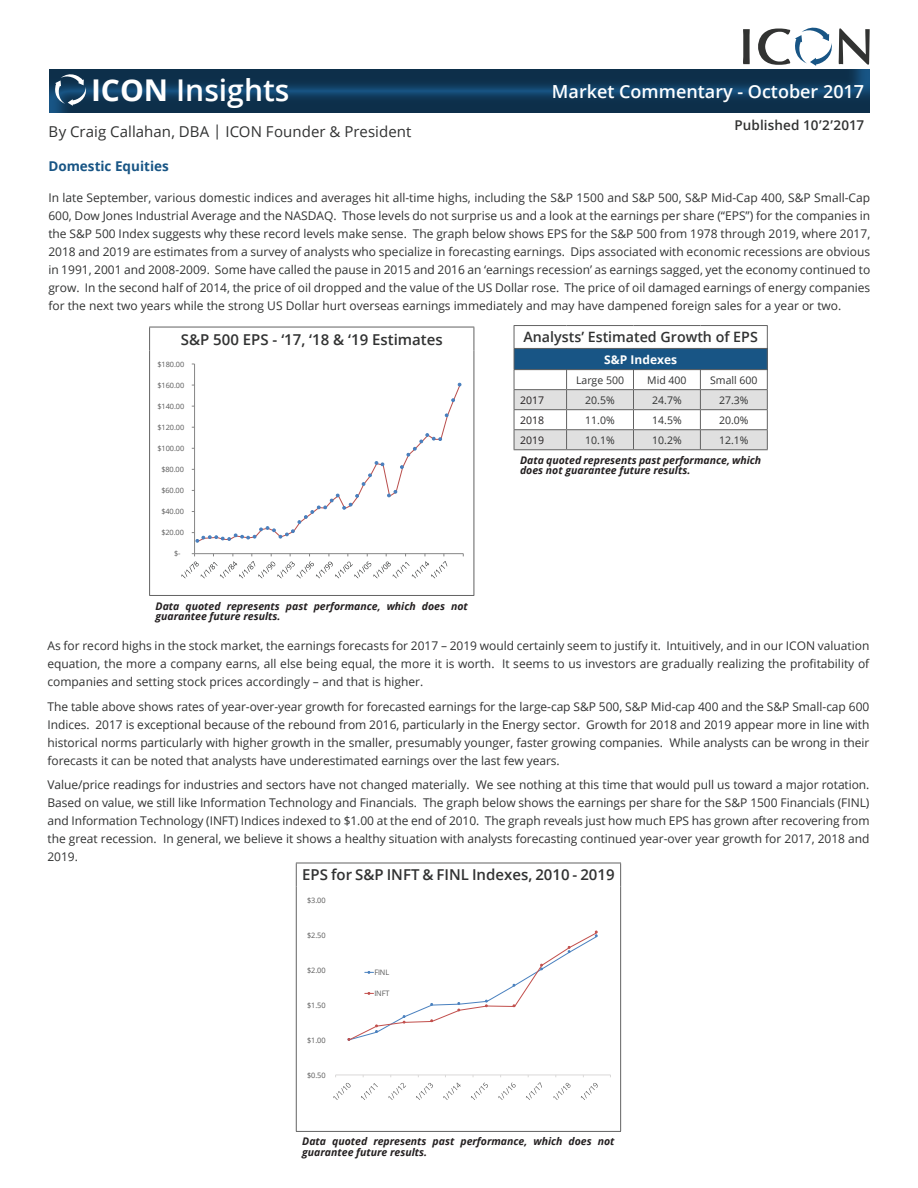
<style>
.page{position:relative;width:918px;height:1188px;background:#fff}
.page>*{position:absolute;margin:0;border:0;box-sizing:border-box;transform-origin:0 0}
.t1{font:600 30px "Open Sans";color:#fff}
.t2{font:600 18px "Open Sans";color:#fff}
.t3{font:600 15px "Open Sans";color:#313232}
.t4{font:15px "Open Sans";letter-spacing:.005em;color:#313232}
.t5{font:600 14.25px "Open Sans";color:#313232}
.t6{font:600 13.5px "Open Sans";letter-spacing:.01em;color:#313232}
.t7{font:700 13.5px "Open Sans";color:#185585}
.t8{font:12px/18px "Open Sans";letter-spacing:-.005em;color:#313232;text-align:justify}
.t9{font:700 12px "Open Sans";color:#fff}
.t10{font:italic 700 10.5px/10.5px "Open Sans";color:#231f20}
.t11{font:10.5px "Open Sans";color:#313232}
.t12{font:10.5px "Open Sans";color:#231f20}
.t13{font:7.5px "Open Sans";letter-spacing:-.01em;color:#595959}
.t14{font:7.35px "Open Sans";letter-spacing:-.01em;color:#595959}
.s1{font-weight:700}
</style>
<div class="page">
<svg style="left:743px;top:29px;width:7px;height:34px"></svg>
<svg style="left:758px;top:28px;width:112px;height:35px"></svg>
<div style="left:38px;top:63px;width:832px;height:51px;background:#231f20;opacity:.5"></div>
<svg style="left:53px;top:70px;width:35px;height:36px"></svg>
<hr style="left:149px;top:327px;width:325px;height:1px;background:#626262">
<svg style="left:149px;top:327px;width:1px;height:24px"></svg>
<svg style="left:474px;top:327px;width:1px;height:24px"></svg>
<hr style="left:149px;top:351px;width:1px;height:244px;background:#626262">
<hr style="left:474px;top:351px;width:1px;height:244px;background:#626262">
<hr style="left:149px;top:595px;width:325px;height:1px;background:#626262">
<hr style="left:194px;top:364px;width:1px;height:190px;background:#868686">
<hr style="left:195px;top:553px;width:268px;height:1px;background:#868686">
<svg style="left:192px;top:383px;width:269px;height:160px"></svg>
<svg style="left:181px;top:553px;width:266px;height:26px"></svg>
<hr style="left:514px;top:325px;width:53px;height:1px;background:#626262">
<hr style="left:567px;top:325px;width:66px;height:1px;background:#626262">
<hr style="left:633px;top:325px;width:67px;height:1px;background:#626262">
<hr style="left:700px;top:325px;width:68px;height:1px;background:#626262">
<svg style="left:514px;top:326px;width:254px;height:123px"></svg>
<hr style="left:514px;top:369px;width:53px;height:1px;background:#626262">
<hr style="left:567px;top:369px;width:66px;height:1px;background:#626262">
<hr style="left:633px;top:369px;width:67px;height:1px;background:#626262">
<hr style="left:700px;top:369px;width:68px;height:1px;background:#626262">
<hr style="left:514px;top:449px;width:53px;height:1px;background:#626262">
<hr style="left:567px;top:449px;width:66px;height:1px;background:#626262">
<hr style="left:633px;top:449px;width:67px;height:1px;background:#626262">
<hr style="left:700px;top:449px;width:68px;height:1px;background:#626262">
<hr style="left:296px;top:863px;width:325px;height:1px;background:#626262">
<svg style="left:296px;top:863px;width:1px;height:23px"></svg>
<svg style="left:620px;top:863px;width:1px;height:23px"></svg>
<hr style="left:296px;top:886px;width:1px;height:245px;background:#626262">
<hr style="left:620px;top:886px;width:1px;height:245px;background:#626262">
<hr style="left:296px;top:1131px;width:325px;height:1px;background:#626262">
<hr style="left:336px;top:1075px;width:274px;height:1px;background:#dad9d8">
<svg style="left:333px;top:1083px;width:18px;height:17px"></svg>
<svg style="left:361px;top:1083px;width:17px;height:17px"></svg>
<svg style="left:388px;top:1083px;width:18px;height:17px"></svg>
<svg style="left:416px;top:1083px;width:17px;height:17px"></svg>
<svg style="left:443px;top:1075px;width:18px;height:25px"></svg>
<svg style="left:471px;top:1075px;width:17px;height:25px"></svg>
<svg style="left:498px;top:1075px;width:18px;height:25px"></svg>
<svg style="left:526px;top:1075px;width:16px;height:25px"></svg>
<svg style="left:553px;top:1083px;width:18px;height:17px"></svg>
<svg style="left:581px;top:1083px;width:17px;height:17px"></svg>
<svg style="left:348px;top:931px;width:250px;height:110px"></svg>
<h1 class="t1" style="left:91px;top:69px;width:200px"><span class="s1">ICON</span> Insights</h1>
<h2 class="t2" style="left:552px;top:79px;width:314px">Market Commentary - October 2017</h2>
<p class="t4" style="left:49px;top:121px;width:364px">By Craig Callahan, DBA | ICON Founder &amp; President</p>
<p class="t6" style="left:734px;top:115px;width:131px">Published 10’2’2017</p>
<p class="t7" style="left:48px;top:157px;width:122px">Domestic Equities</p>
<p class="t8" style="left:48px;top:189px;width:823px">In late September, various domestic indices and averages hit all-time highs, including the S&amp;P 1500 and S&amp;P 500, S&amp;P Mid-Cap 400, S&amp;P Small-Cap 600, Dow Jones Industrial Average and the NASDAQ. Those levels do not surprise us and a look at the earnings per share (“EPS”) for the companies in the S&amp;P 500 Index suggests why these record levels make sense. The graph below shows EPS for the S&amp;P 500 from 1978 through 2019, where 2017, 2018 and 2019 are estimates from a survey of analysts who specialize in forecasting earnings. Dips associated with economic recessions are obvious in 1991, 2001 and 2008-2009. Some have called the pause in 2015 and 2016 an ‘earnings recession’ as earnings sagged, yet the economy continued to grow. In the second half of 2014, the price of oil dropped and the value of the US Dollar rose. The price of oil damaged earnings of energy companies for the next two years while the strong US Dollar hurt overseas earnings immediately and may have dampened foreign sales for a year or two.</p>
<p class="t3" style="left:181px;top:329px;width:263px">S&amp;P 500 EPS - ‘17, ‘18 &amp; ‘19 Estimates</p>
<p class="t14" style="left:157px;top:359px;width:28px">$180.00</p>
<p class="t14" style="left:157px;top:380px;width:28px">$160.00</p>
<p class="t14" style="left:157px;top:401px;width:28px">$140.00</p>
<p class="t14" style="left:157px;top:422px;width:28px">$120.00</p>
<p class="t14" style="left:157px;top:443px;width:28px">$100.00</p>
<p class="t14" style="left:161px;top:464px;width:24px">$80.00</p>
<p class="t14" style="left:161px;top:486px;width:24px">$60.00</p>
<p class="t14" style="left:161px;top:507px;width:24px">$40.00</p>
<p class="t14" style="left:161px;top:528px;width:24px">$20.00</p>
<p class="t14" style="left:174px;top:549px;width:8px">$-</p>
<p class="t10" style="left:156px;top:600px;width:314px">Data quoted represents past performance, which does not guarantee future results.</p>
<p class="t5" style="left:524px;top:327px;width:236px">Analysts’ Estimated Growth of EPS</p>
<p class="t9" style="left:604px;top:351px;width:74px">S&amp;P Indexes</p>
<p class="t11" style="left:576px;top:373px;width:49px">Large 500</p>
<p class="t11" style="left:647px;top:373px;width:41px">Mid 400</p>
<p class="t11" style="left:710px;top:373px;width:49px">Small 600</p>
<p class="t12" style="left:520px;top:393px;width:26px">2017</p>
<p class="t11" style="left:585px;top:393px;width:31px">20.5%</p>
<p class="t11" style="left:652px;top:393px;width:31px">24.7%</p>
<p class="t11" style="left:719px;top:393px;width:31px">27.3%</p>
<p class="t12" style="left:520px;top:413px;width:26px">2018</p>
<p class="t11" style="left:585px;top:413px;width:31px">11.0%</p>
<p class="t11" style="left:652px;top:413px;width:31px">14.5%</p>
<p class="t11" style="left:719px;top:413px;width:31px">20.0%</p>
<p class="t12" style="left:520px;top:433px;width:26px">2019</p>
<p class="t11" style="left:585px;top:433px;width:31px">10.1%</p>
<p class="t11" style="left:652px;top:433px;width:31px">10.2%</p>
<p class="t11" style="left:719px;top:433px;width:31px">12.1%</p>
<p class="t10" style="left:520px;top:454px;width:243px">Data quoted represents past performance, which does not guarantee future results.</p>
<p class="t8" style="left:48px;top:636px;width:823px">As for record highs in the stock market, the earnings forecasts for 2017 – 2019 would certainly seem to justify it. Intuitively, and in our ICON valuation equation, the more a company earns, all else being equal, the more it is worth. It seems to us investors are gradually realizing the profitability of companies and setting stock prices accordingly – and that is higher.</p>
<p class="t8" style="left:48px;top:697px;width:823px">The table above shows rates of year-over-year growth for forecasted earnings for the large-cap S&amp;P 500, S&amp;P Mid-cap 400 and the S&amp;P Small-cap 600<br>Indices. 2017 is exceptional because of the rebound from 2016, particularly in the Energy sector. Growth for 2018 and 2019 appear more in line with historical norms particularly with higher growth in the smaller, presumably younger, faster growing companies. While analysts can be wrong in their forecasts it can be noted that analysts have underestimated earnings over the last few years.</p>
<p class="t8" style="left:48px;top:776px;width:824px">Value/price readings for industries and sectors have not changed materially. We see nothing at this time that would pull us toward a major rotation.<br>Based on value, we still like Information Technology and Financials. The graph below shows the earnings per share for the S&amp;P 1500 Financials (FINL) and Information Technology (INFT) Indices indexed to $1.00 at the end of 2010. The graph reveals just how much EPS has grown after recovering from the great recession. In general, we believe it shows a healthy situation with analysts forecasting continued year-over year growth for 2017, 2018 and 2019.</p>
<p class="t3" style="left:302px;top:865px;width:314px">EPS for S&amp;P INFT &amp; FINL Indexes, 2010 - 2019</p>
<p class="t13" style="left:307px;top:895px;width:20px">$3.00</p>
<p class="t13" style="left:307px;top:930px;width:20px">$2.50</p>
<p class="t13" style="left:307px;top:965px;width:20px">$2.00</p>
<p class="t13" style="left:307px;top:1000px;width:20px">$1.50</p>
<p class="t13" style="left:307px;top:1035px;width:20px">$1.00</p>
<p class="t13" style="left:307px;top:1070px;width:20px">$0.50</p>
<p class="t13" style="left:374px;top:967px;width:16px">FINL</p>
<p class="t13" style="left:374px;top:989px;width:17px">INFT</p>
<p class="t10" style="left:302px;top:1136px;width:314px">Data quoted represents past performance, which does not guarantee future results.</p>
</div>
